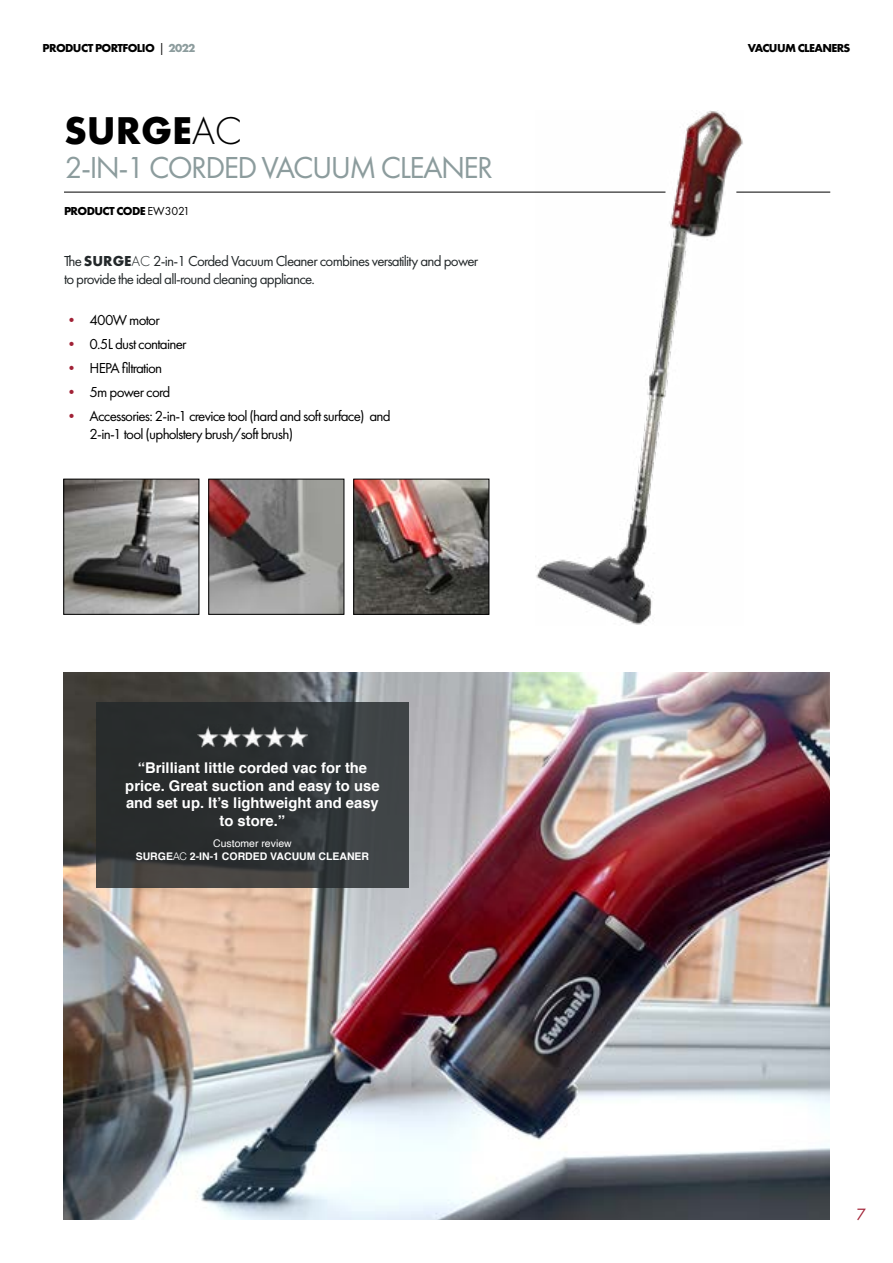
<style>
.page{position:relative;width:893px;height:1263px;background:#fff}
.page>*{position:absolute;margin:0;border:0;box-sizing:border-box;transform-origin:0 0}
.t1{font:700 40.2px "Futura PT";color:#000}
.t2{font:31.5px "Futura PT";letter-spacing:-.05em;color:#8c9c9d}
.t3{font:16.95px "Futura PT";color:#a12236}
.t4{font:15px/18px "Futura PT";letter-spacing:-.05em;color:#000}
.t5{font:15px/18px "Futura PT";letter-spacing:-.05em;color:#23282a}
.t6{font:700 14.85px/17.7px "Helvetica";color:#fff;text-align:center}
.t7{font:700 12px "Futura PT";letter-spacing:-.05em;color:#000}
.t8{font:700 10.5px/12.6px "Helvetica";color:#fff;text-align:center}
.s1{font-weight:400}
.s2{color:#8c9c9d}
.s3{font-weight:300}
.s4{font-weight:700}
.s5{font-weight:700;color:#a12236}
.s6{font-family:"Helvetica Neue";font-weight:300}
</style>
<div class="page">
<img style="left:63px;top:673px;width:767px;height:547px">
<svg style="left:96px;top:702px;width:312px;height:186px;background:#313536"></svg>
<img style="left:197px;top:724px;width:111px;height:26px">
<img style="left:535px;top:111px;width:208px;height:514px">
<hr style="left:64px;top:192px;width:601px;height:1px;background:#000">
<img style="left:65px;top:481px;width:132px;height:132px">
<div style="left:63px;top:479px;width:136px;height:136px;border:1px solid #000"></div>
<img style="left:210px;top:481px;width:132px;height:132px">
<div style="left:208px;top:479px;width:136px;height:136px;border:1px solid #000"></div>
<img style="left:355px;top:481px;width:132px;height:132px">
<div style="left:353px;top:479px;width:136px;height:136px;border:1px solid #000"></div>
<hr style="left:736px;top:192px;width:94px;height:1px;background:#000">
<p class="t7" style="left:43px;top:40px;width:154px">PRODUCT PORTFOLIO <span class="s1">|</span> <span class="s2">2022</span></p>
<h1 class="t1" style="left:64px;top:104px;width:179px">SURGE<span class="s3">AC</span></h1>
<h2 class="t2" style="left:65px;top:149px;width:430px">2-IN-1 CORDED VACUUM CLEANER</h2>
<p class="t7" style="left:64px;top:204px;width:128px">PRODUCT CODE <span class="s1">EW3021</span></p>
<p class="t5" style="left:64px;top:251px;width:416px">The <span class="s4">SURGE</span><span class="s3">AC</span> 2-in-1 Corded Vacuum Cleaner combines versatility and power to provide the ideal all-round cleaning appliance.</p>
<p class="t4" style="left:64px;top:311px;width:97px"><span class="s5">•</span> 400W motor</p>
<p class="t4" style="left:64px;top:335px;width:124px"><span class="s5">•</span> 0.5L dust container</p>
<p class="t4" style="left:64px;top:359px;width:100px"><span class="s5">•</span> HEPA filtration</p>
<p class="t4" style="left:64px;top:383px;width:108px"><span class="s5">•</span> 5m power cord</p>
<p class="t4" style="left:90px;top:407px;width:303px;text-indent:-26px"><span class="s5">•</span> Accessories: 2-in-1 crevice tool (hard and soft surface) and<br>2-in-1 tool (upholstery brush/soft brush)</p>
<p class="t6" style="left:125px;top:759px;width:256px">“Brilliant little corded vac for the price. Great suction and easy to use and set up. It’s lightweight and easy to store.”</p>
<p class="t8" style="left:136px;top:837px;width:235px"><span class="s1">Customer review<br></span>SURGE<span class="s6">AC</span> 2-IN-1 CORDED VACUUM CLEANER</p>
<p class="t7" style="left:748px;top:40px;width:104px">VACUUM CLEANERS</p>
<p class="t3" style="left:856px;top:1204px;width:11px">7</p>
</div>
